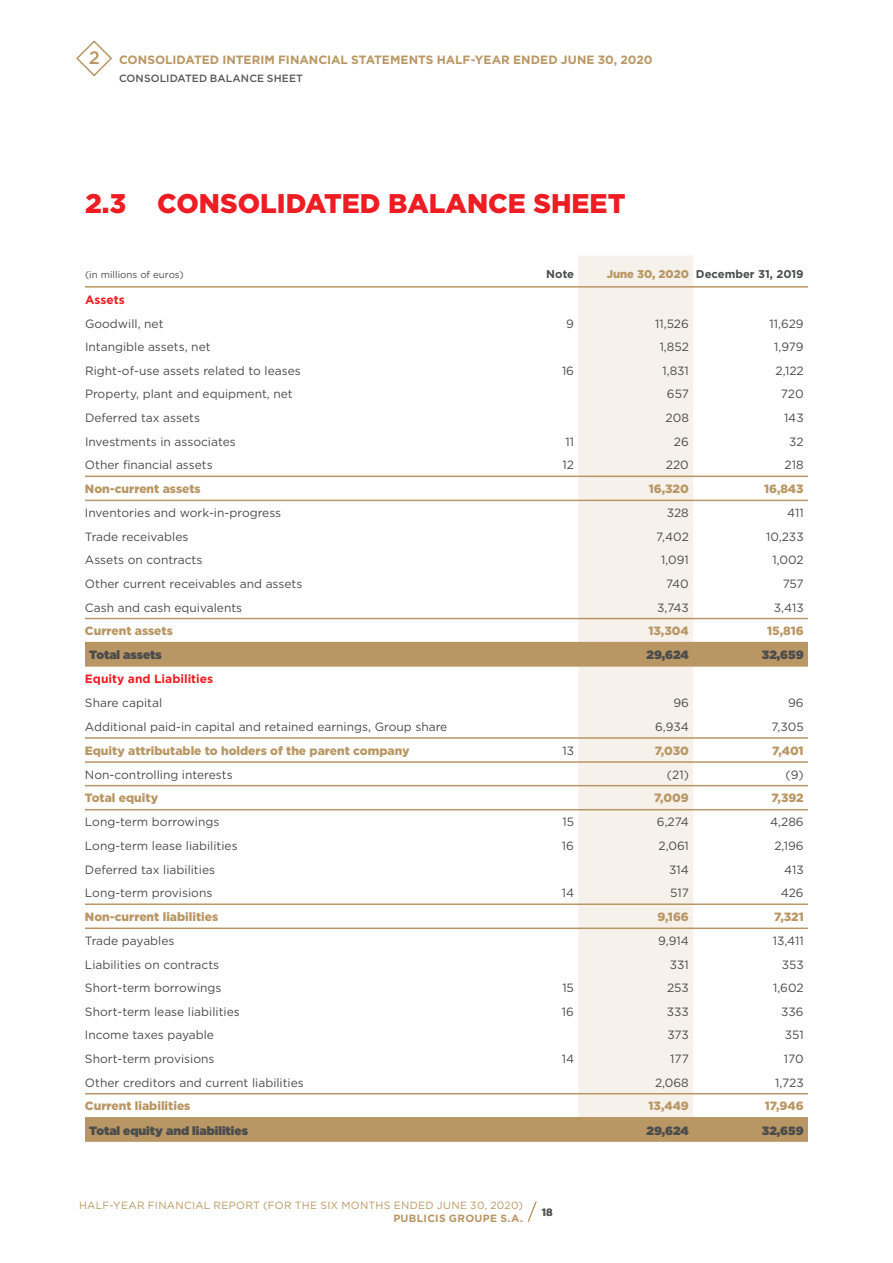
<style>
.page{position:relative;width:893px;height:1263px;background:#fff}
.page>*{position:absolute;margin:0;border:0;box-sizing:border-box;transform-origin:0 0}
.t1{font:900 27px "Gotham";color:#ee1d23}
.t2{font:12px "Gotham";color:#4b4c4d}
.t3{font:900 12px "Gotham";color:#b99764}
.t4{font:700 12px "Gotham";color:#b99764}
.t5{font:900 12px "Gotham";color:#4b4c4d}
.t6{font:700 12px "Gotham";color:#ee1d23}
.t7{font:700 11.25px "Gotham";color:#4b4c4d}
.t8{font:10.5px "Gotham";letter-spacing:.025em;color:#b99764}
.t9{font:500 10.5px "Gotham";letter-spacing:.01em;color:#57585a}
.t10{font:700 10.5px "Gotham";letter-spacing:.025em;color:#b99764}
.t11{font:700 10.5px "Gotham";color:#57585a}
.t12{font:9.75px "Gotham";color:#4b4c4d}
.s1{font-weight:500;font-size:18px}
.s2{font-weight:900;color:#b99764}
</style>
<div class="page">
<svg style="left:76px;top:40px;width:36px;height:37px"></svg>
<div style="left:578px;top:256px;width:115px;height:386px;background:#f6f1ea"></div>
<svg style="left:85px;top:643px;width:723px;height:499px"></svg>
<hr style="left:85px;top:286px;width:723px;height:2px;background:#b99764">
<hr style="left:85px;top:476px;width:723px;height:1px;background:#b99764">
<hr style="left:85px;top:500px;width:723px;height:1px;background:#b99764">
<hr style="left:85px;top:618px;width:723px;height:1px;background:#b99764">
<hr style="left:85px;top:642px;width:723px;height:1px;background:#b99764">
<hr style="left:85px;top:737px;width:723px;height:2px;background:#b99764">
<hr style="left:85px;top:761px;width:723px;height:2px;background:#b99764">
<hr style="left:85px;top:785px;width:723px;height:1px;background:#b99764">
<hr style="left:85px;top:809px;width:723px;height:1px;background:#b99764">
<hr style="left:85px;top:904px;width:723px;height:1px;background:#b99764">
<hr style="left:85px;top:928px;width:723px;height:1px;background:#b99764">
<hr style="left:85px;top:1093px;width:723px;height:1px;background:#b99764">
<hr style="left:85px;top:1117px;width:723px;height:2px;background:#b99764">
<svg style="left:527px;top:1201px;width:10px;height:21px"></svg>
<p class="t4" style="left:89px;top:54px;width:565px"><span class="s1">2</span> CONSOLIDATED INTERIM FINANCIAL STATEMENTS HALF-YEAR ENDED JUNE 30, 2020</p>
<p class="t9" style="left:119px;top:74px;width:185px">CONSOLIDATED BALANCE SHEET</p>
<h1 class="t1" style="left:85px;top:192px;width:542px">2.3 CONSOLIDATED BALANCE SHEET</h1>
<p class="t12" style="left:85px;top:270px;width:100px">(in millions of euros)</p>
<p class="t7" style="left:546px;top:270px;width:29px">Note</p>
<p class="t7" style="left:607px;top:270px;width:198px"><span class="s2">June 30, 2020</span> December 31, 2019</p>
<p class="t6" style="left:85px;top:294px;width:41px">Assets</p>
<p class="t2" style="left:85px;top:318px;width:80px">Goodwill, net</p>
<p class="t2" style="left:566px;top:318px;width:9px">9</p>
<p class="t2" style="left:655px;top:318px;width:35px">11,526</p>
<p class="t2" style="left:769px;top:318px;width:36px">11,629</p>
<p class="t2" style="left:85px;top:341px;width:127px">Intangible assets, net</p>
<p class="t2" style="left:660px;top:341px;width:31px">1,852</p>
<p class="t2" style="left:774px;top:341px;width:31px">1,979</p>
<p class="t2" style="left:85px;top:365px;width:217px">Right-of-use assets related to leases</p>
<p class="t2" style="left:562px;top:365px;width:14px">16</p>
<p class="t2" style="left:662px;top:365px;width:28px">1,831</p>
<p class="t2" style="left:775px;top:365px;width:30px">2,122</p>
<p class="t2" style="left:85px;top:389px;width:209px">Property, plant and equipment, net</p>
<p class="t2" style="left:667px;top:389px;width:23px">657</p>
<p class="t2" style="left:781px;top:389px;width:24px">720</p>
<p class="t2" style="left:85px;top:412px;width:116px">Deferred tax assets</p>
<p class="t2" style="left:665px;top:412px;width:25px">208</p>
<p class="t2" style="left:784px;top:412px;width:21px">143</p>
<p class="t2" style="left:85px;top:436px;width:152px">Investments in associates</p>
<p class="t2" style="left:565px;top:436px;width:10px">11</p>
<p class="t2" style="left:674px;top:436px;width:16px">26</p>
<p class="t2" style="left:789px;top:436px;width:16px">32</p>
<p class="t2" style="left:85px;top:460px;width:129px">Other financial assets</p>
<p class="t2" style="left:562px;top:460px;width:13px">12</p>
<p class="t2" style="left:666px;top:460px;width:24px">220</p>
<p class="t2" style="left:785px;top:460px;width:21px">218</p>
<p class="t3" style="left:85px;top:484px;width:117px">Non-current assets</p>
<p class="t3" style="left:649px;top:484px;width:42px">16,320</p>
<p class="t3" style="left:764px;top:484px;width:41px">16,843</p>
<p class="t2" style="left:85px;top:507px;width:198px">Inventories and work-in-progress</p>
<p class="t2" style="left:667px;top:507px;width:24px">328</p>
<p class="t2" style="left:787px;top:507px;width:18px">411</p>
<p class="t2" style="left:85px;top:531px;width:105px">Trade receivables</p>
<p class="t2" style="left:656px;top:531px;width:34px">7,402</p>
<p class="t2" style="left:766px;top:531px;width:39px">10,233</p>
<p class="t2" style="left:85px;top:555px;width:119px">Assets on contracts</p>
<p class="t2" style="left:661px;top:555px;width:29px">1,091</p>
<p class="t2" style="left:772px;top:555px;width:33px">1,002</p>
<p class="t2" style="left:85px;top:578px;width:219px">Other current receivables and assets</p>
<p class="t2" style="left:666px;top:578px;width:24px">740</p>
<p class="t2" style="left:783px;top:578px;width:22px">757</p>
<p class="t2" style="left:85px;top:602px;width:159px">Cash and cash equivalents</p>
<p class="t2" style="left:657px;top:602px;width:33px">3,743</p>
<p class="t2" style="left:774px;top:602px;width:31px">3,413</p>
<p class="t3" style="left:85px;top:626px;width:89px">Current assets</p>
<p class="t3" style="left:648px;top:626px;width:42px">13,304</p>
<p class="t3" style="left:767px;top:626px;width:38px">15,816</p>
<p class="t5" style="left:89px;top:651px;width:74px">Total assets</p>
<p class="t5" style="left:647px;top:651px;width:44px">29,624</p>
<p class="t5" style="left:762px;top:651px;width:43px">32,659</p>
<p class="t6" style="left:85px;top:674px;width:130px">Equity and Liabilities</p>
<p class="t2" style="left:85px;top:698px;width:79px">Share capital</p>
<p class="t2" style="left:673px;top:698px;width:17px">96</p>
<p class="t2" style="left:788px;top:698px;width:17px">96</p>
<p class="t2" style="left:85px;top:721px;width:364px">Additional paid-in capital and retained earnings, Group share</p>
<p class="t2" style="left:655px;top:721px;width:35px">6,934</p>
<p class="t2" style="left:771px;top:721px;width:34px">7,305</p>
<p class="t3" style="left:85px;top:745px;width:326px">Equity attributable to holders of the parent company</p>
<p class="t2" style="left:562px;top:745px;width:13px">13</p>
<p class="t3" style="left:655px;top:745px;width:36px">7,030</p>
<p class="t3" style="left:772px;top:745px;width:33px">7,401</p>
<p class="t2" style="left:85px;top:769px;width:149px">Non-controlling interests</p>
<p class="t2" style="left:667px;top:769px;width:23px">(21)</p>
<p class="t2" style="left:785px;top:769px;width:20px">(9)</p>
<p class="t3" style="left:85px;top:793px;width:75px">Total equity</p>
<p class="t3" style="left:654px;top:793px;width:36px">7,009</p>
<p class="t3" style="left:771px;top:793px;width:34px">7,392</p>
<p class="t2" style="left:85px;top:817px;width:136px">Long-term borrowings</p>
<p class="t2" style="left:562px;top:817px;width:13px">15</p>
<p class="t2" style="left:657px;top:817px;width:33px">6,274</p>
<p class="t2" style="left:770px;top:817px;width:35px">4,286</p>
<p class="t2" style="left:85px;top:840px;width:154px">Long-term lease liabilities</p>
<p class="t2" style="left:562px;top:840px;width:14px">16</p>
<p class="t2" style="left:658px;top:840px;width:32px">2,061</p>
<p class="t2" style="left:774px;top:840px;width:31px">2,196</p>
<p class="t2" style="left:85px;top:864px;width:132px">Deferred tax liabilities</p>
<p class="t2" style="left:669px;top:864px;width:21px">314</p>
<p class="t2" style="left:784px;top:864px;width:21px">413</p>
<p class="t2" style="left:85px;top:887px;width:129px">Long-term provisions</p>
<p class="t2" style="left:562px;top:887px;width:14px">14</p>
<p class="t2" style="left:670px;top:887px;width:20px">517</p>
<p class="t2" style="left:781px;top:887px;width:25px">426</p>
<p class="t3" style="left:85px;top:912px;width:135px">Non-current liabilities</p>
<p class="t3" style="left:657px;top:912px;width:33px">9,166</p>
<p class="t3" style="left:774px;top:912px;width:31px">7,321</p>
<p class="t2" style="left:85px;top:935px;width:91px">Trade payables</p>
<p class="t2" style="left:658px;top:935px;width:32px">9,914</p>
<p class="t2" style="left:773px;top:935px;width:32px">13,411</p>
<p class="t2" style="left:85px;top:959px;width:136px">Liabilities on contracts</p>
<p class="t2" style="left:670px;top:959px;width:20px">331</p>
<p class="t2" style="left:782px;top:959px;width:23px">353</p>
<p class="t2" style="left:85px;top:982px;width:138px">Short-term borrowings</p>
<p class="t2" style="left:562px;top:982px;width:13px">15</p>
<p class="t2" style="left:667px;top:982px;width:23px">253</p>
<p class="t2" style="left:773px;top:982px;width:32px">1,602</p>
<p class="t2" style="left:85px;top:1006px;width:156px">Short-term lease liabilities</p>
<p class="t2" style="left:562px;top:1006px;width:14px">16</p>
<p class="t2" style="left:667px;top:1006px;width:24px">333</p>
<p class="t2" style="left:781px;top:1006px;width:24px">336</p>
<p class="t2" style="left:85px;top:1030px;width:131px">Income taxes payable</p>
<p class="t2" style="left:667px;top:1030px;width:23px">373</p>
<p class="t2" style="left:785px;top:1030px;width:20px">351</p>
<p class="t2" style="left:85px;top:1053px;width:131px">Short-term provisions</p>
<p class="t2" style="left:562px;top:1053px;width:14px">14</p>
<p class="t2" style="left:670px;top:1053px;width:20px">177</p>
<p class="t2" style="left:784px;top:1053px;width:21px">170</p>
<p class="t2" style="left:85px;top:1077px;width:220px">Other creditors and current liabilities</p>
<p class="t2" style="left:655px;top:1077px;width:35px">2,068</p>
<p class="t2" style="left:775px;top:1077px;width:30px">1,723</p>
<p class="t3" style="left:85px;top:1101px;width:107px">Current liabilities</p>
<p class="t3" style="left:648px;top:1101px;width:42px">13,449</p>
<p class="t3" style="left:765px;top:1101px;width:40px">17,946</p>
<p class="t5" style="left:89px;top:1126px;width:160px">Total equity and liabilities</p>
<p class="t5" style="left:647px;top:1126px;width:44px">29,624</p>
<p class="t5" style="left:762px;top:1126px;width:43px">32,659</p>
<p class="t8" style="left:79px;top:1200px;width:445px">HALF-YEAR FINANCIAL REPORT (FOR THE SIX MONTHS ENDED JUNE 30, 2020)</p>
<p class="t10" style="left:393px;top:1214px;width:131px">PUBLICIS GROUPE S.A.</p>
<p class="t11" style="left:542px;top:1208px;width:12px">18</p>
</div>
